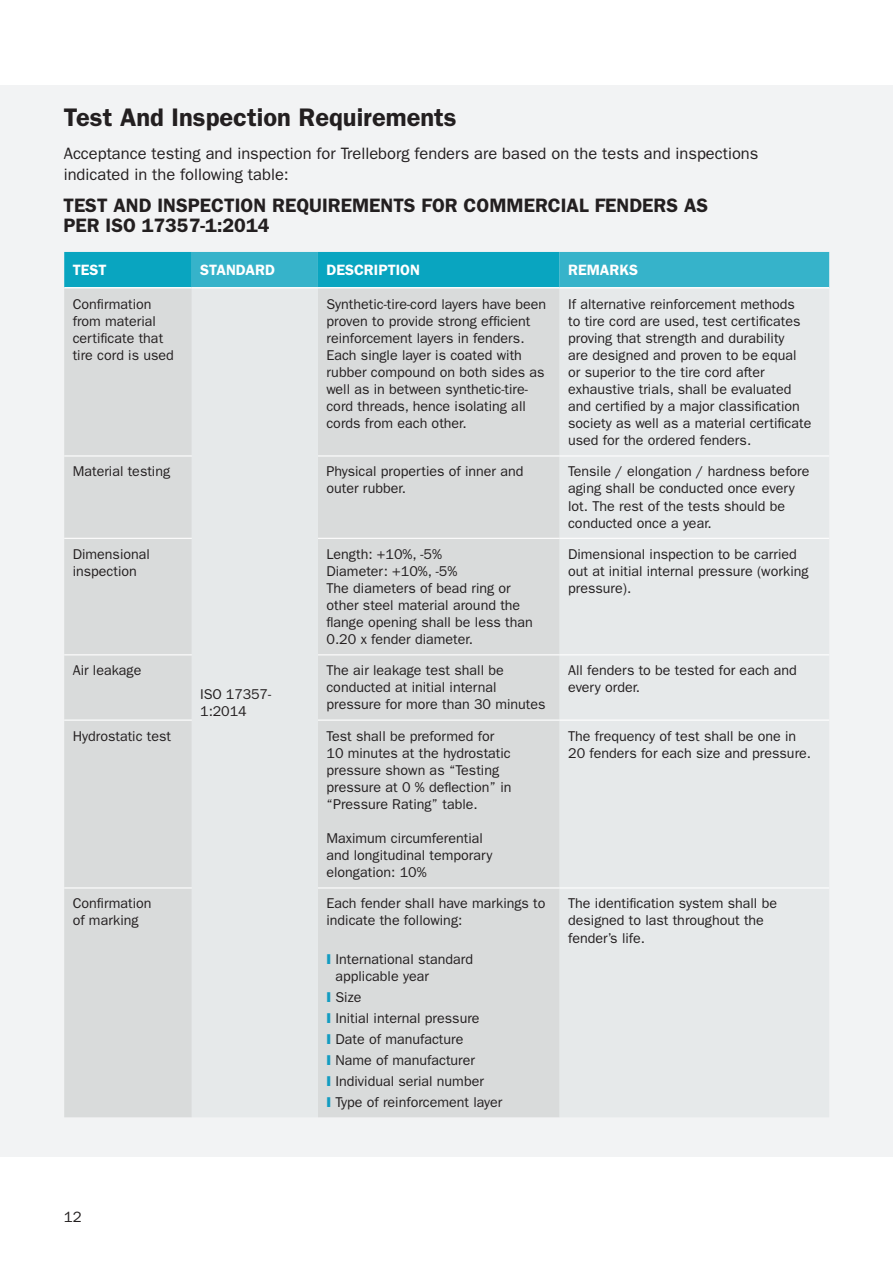
<style>
.page{position:relative;width:893px;height:1263px;background:#fff}
.page>*{position:absolute;margin:0;border:0;box-sizing:border-box;transform-origin:0 0}
.t1{font:600 25.5px "ITC Franklin Gothic Std";color:#231f20}
.t2{font:600 19.5px/19.5px "ITC Franklin Gothic Std";color:#231f20}
.Body_copy{font:16.5px/21px "ITC Franklin Gothic Std";color:#231f20}
.t3{font:600 15px "ITC Franklin Gothic Std";color:#fff}
.t4{font:15px "ITC Franklin Gothic Std";color:#231f20}
.t5{font:14.25px/17.1px "ITC Franklin Gothic Std";color:#231f20}
.s1{font-family:"ITC Franklin Gothic Std Hvy";color:#139cc1}
</style>
<div class="page">
<div style="left:0;top:85px;width:893px;height:1072px;background:#f2f3f4"></div>
<svg style="left:64px;top:252px;width:765px;height:35px;background:#20acc5"></svg>
<div style="left:64px;top:289px;width:128px;height:828px;background:#d9dbdb"></div>
<svg style="left:192px;top:289px;width:637px;height:828px;fill:#e6e9ea"></svg>
<hr style="left:64px;top:287px;width:128px;height:1px;background:#fff">
<hr style="left:318px;top:287px;width:242px;height:1px;background:#fff">
<hr style="left:192px;top:287px;width:126px;height:1px;background:#fff">
<hr style="left:560px;top:287px;width:269px;height:1px;background:#fff">
<hr style="left:64px;top:455px;width:128px;height:1px;background:#fff">
<hr style="left:318px;top:455px;width:242px;height:1px;background:#fff">
<hr style="left:560px;top:455px;width:269px;height:1px;background:#fff">
<hr style="left:64px;top:538px;width:128px;height:1px;background:#fff">
<hr style="left:318px;top:538px;width:242px;height:1px;background:#fff">
<hr style="left:560px;top:538px;width:269px;height:1px;background:#fff">
<hr style="left:64px;top:654px;width:128px;height:1px;background:#fff">
<hr style="left:318px;top:654px;width:242px;height:1px;background:#fff">
<hr style="left:560px;top:654px;width:269px;height:1px;background:#fff">
<hr style="left:64px;top:719px;width:128px;height:2px;background:#fff">
<hr style="left:318px;top:719px;width:242px;height:2px;background:#fff">
<hr style="left:560px;top:719px;width:269px;height:2px;background:#fff">
<hr style="left:64px;top:887px;width:128px;height:1px;background:#fff">
<hr style="left:318px;top:887px;width:242px;height:1px;background:#fff">
<hr style="left:560px;top:887px;width:269px;height:1px;background:#fff">
<p class="t1" style="left:64px;top:102px;width:394px">Test And Inspection Requirements</p>
<p class="Body_copy" style="left:64px;top:143px;width:696px">Acceptance testing and inspection for Trelleborg fenders are based on the tests and inspections indicated in the following table:</p>
<p class="t2" style="left:63px;top:196px;width:646px">TEST AND INSPECTION REQUIREMENTS FOR COMMERCIAL FENDERS AS<br>PER ISO 17357-1:2014</p>
<p class="t3" style="left:73px;top:261px;width:35px">TEST</p>
<p class="t3" style="left:200px;top:261px;width:76px">STANDARD</p>
<p class="t3" style="left:326px;top:261px;width:95px">DESCRIPTION</p>
<p class="t3" style="left:568px;top:261px;width:71px">REMARKS</p>
<p class="t5" style="left:73px;top:295px;width:103px">Confirmation from material certificate that tire cord is used</p>
<p class="t5" style="left:326px;top:295px;width:221px">Synthetic-tire-cord layers have been proven to provide strong efficient reinforcement layers in fenders.<br>Each single layer is coated with rubber compound on both sides as well as in between synthetic-tire&shy;cord threads, hence isolating all cords from each other.</p>
<p class="t5" style="left:568px;top:295px;width:245px">If alternative reinforcement methods<br>to tire cord are used, test certificates proving that strength and durability<br>are designed and proven to be equal or superior to the tire cord after exhaustive trials, shall be evaluated and certified by a major classification society as well as a material certificate used for the ordered fenders.</p>
<p class="t5" style="left:73px;top:463px;width:99px">Material testing</p>
<p class="t5" style="left:326px;top:463px;width:199px">Physical properties of inner and outer rubber.</p>
<p class="t5" style="left:568px;top:463px;width:243px">Tensile / elongation / hardness before aging shall be conducted once every lot. The rest of the tests should be conducted once a year.</p>
<p class="t5" style="left:73px;top:545px;width:79px">Dimensional inspection</p>
<p class="t5" style="left:326px;top:545px;width:117px">Length: +10%, -5%</p>
<p class="t5" style="left:568px;top:545px;width:242px">Dimensional inspection to be carried out at initial internal pressure (working pressure).</p>
<p class="t5" style="left:326px;top:562px;width:132px">Diameter: +10%, -5%</p>
<p class="t5" style="left:326px;top:580px;width:208px">The diameters of bead ring or other steel material around the flange opening shall be less than<br>0.20 x fender diameter.</p>
<p class="t5" style="left:73px;top:662px;width:70px">Air leakage</p>
<p class="t5" style="left:326px;top:662px;width:221px">The air leakage test shall be conducted at initial internal pressure for more than 30 minutes</p>
<p class="t5" style="left:568px;top:662px;width:230px">All fenders to be tested for each and every order.</p>
<p class="t5" style="left:73px;top:727px;width:100px">Hydrostatic test</p>
<p class="t5" style="left:326px;top:727px;width:186px">Test shall be preformed for<br>10 minutes at the hydrostatic pressure shown as “Testing pressure at 0 % deflection” in “Pressure Rating” table.</p>
<p class="t5" style="left:326px;top:830px;width:168px">Maximum circumferential and longitudinal temporary elongation: 10%</p>
<p class="t5" style="left:200px;top:686px;width:72px">ISO 17357-<br>1:2014</p>
<p class="t5" style="left:568px;top:727px;width:245px">The frequency of test shall be one in<br>20 fenders for each size and pressure.</p>
<p class="t5" style="left:73px;top:895px;width:80px">Confirmation of marking</p>
<p class="t5" style="left:326px;top:895px;width:221px">Each fender shall have markings to indicate the following:</p>
<p class="t5" style="left:335px;top:950px;width:139px;text-indent:-9px"><span class="s1">I</span> International standard applicable year</p>
<p class="t5" style="left:326px;top:988px;width:36px"><span class="s1">I</span> Size</p>
<p class="t5" style="left:326px;top:1009px;width:155px"><span class="s1">I</span> Initial internal pressure</p>
<p class="t5" style="left:326px;top:1030px;width:138px"><span class="s1">I</span> Date of manufacture</p>
<p class="t5" style="left:326px;top:1051px;width:150px"><span class="s1">I</span> Name of manufacturer</p>
<p class="t5" style="left:326px;top:1072px;width:159px"><span class="s1">I</span> Individual serial number</p>
<p class="t5" style="left:326px;top:1093px;width:177px"><span class="s1">I</span> Type of reinforcement layer</p>
<p class="t5" style="left:568px;top:895px;width:210px">The identification system shall be designed to last throughout the fender’s life.</p>
<p class="t4" style="left:64px;top:1208px;width:19px">12</p>
</div>
